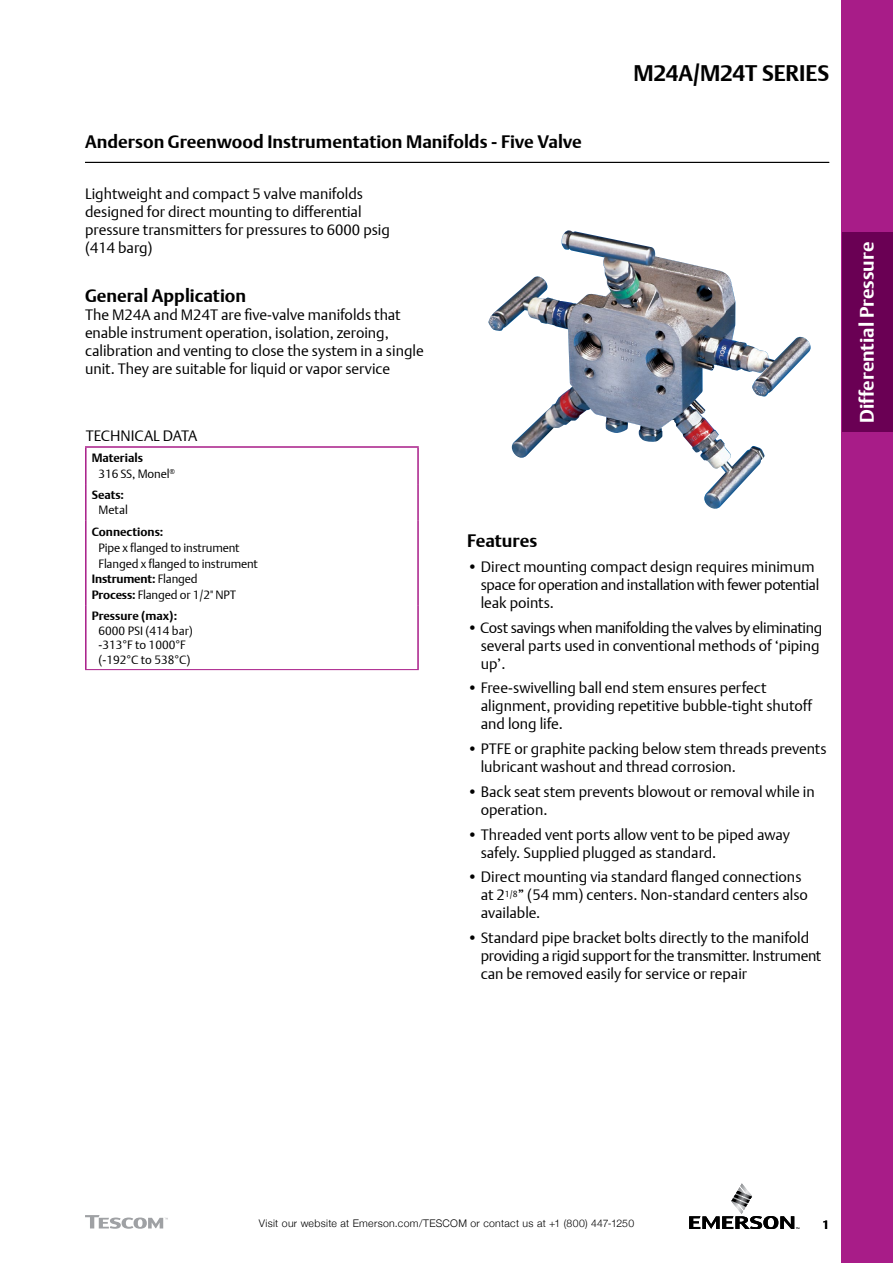
<style>
.page{position:relative;width:893px;height:1263px;background:#fff}
.page>*{position:absolute;margin:0;border:0;box-sizing:border-box;transform-origin:0 0}
.t1{font:700 22.5px "DTL Argo T";letter-spacing:-.01em;color:#000}
.t2{font:700 19.5px "DTL Argo T";color:#fff}
.t3{font:700 18px "DTL Argo T";color:#000}
.t4{font:15px/18px "DTL Argo T Light";color:#000}
.t5{font:12px/14.4px "DTL Argo T Light";letter-spacing:-.01em;color:#000}
.t6{font:700 12px "DTL Argo T";color:#000}
.t7{font:300 10.5px "Helvetica Neue";letter-spacing:.03em;color:#000}
.s1{font-family:"DTL Argo T Light";font-weight:400}
.s2{font-family:"DTL Argo T";font-weight:700}
.s3{font-family:"Arial"}
</style>
<div class="page">
<div style="left:842px;top:0;width:51px;height:1263px;background:#a81c88"></div>
<svg style="left:85px;top:1215px;width:83px;height:14px"></svg>
<div style="left:842px;top:233px;width:51px;height:199px;background:#6a0054"></div>
<hr style="left:85px;top:162px;width:744px;height:1px;background:#000">
<svg style="left:689px;top:1183px;width:110px;height:46px"></svg>
<hr style="left:85px;top:446px;width:334px;height:2px;background:#a81c88">
<hr style="left:85px;top:448px;width:2px;height:36px;background:#a81c88">
<hr style="left:417px;top:448px;width:2px;height:36px;background:#a81c88">
<hr style="left:85px;top:484px;width:2px;height:37px;background:#a81c88">
<hr style="left:85px;top:521px;width:2px;height:84px;background:#a81c88">
<hr style="left:85px;top:605px;width:2px;height:64px;background:#a81c88">
<hr style="left:417px;top:484px;width:2px;height:37px;background:#a81c88">
<hr style="left:417px;top:521px;width:2px;height:84px;background:#a81c88">
<hr style="left:417px;top:605px;width:2px;height:64px;background:#a81c88">
<hr style="left:85px;top:669px;width:334px;height:1px;background:#a81c88">
<img style="left:488px;top:230px;width:215px;height:229px">
<p class="t3" style="left:85px;top:131px;width:498px">Anderson Greenwood Instrumentation Manifolds - Five Valve</p>
<p class="t4" style="left:85px;top:185px;width:306px">Lightweight and compact 5 valve manifolds designed for direct mounting to differential pressure transmitters for pressures to 6000 psig (414 barg)</p>
<p class="t3" style="left:85px;top:284px;width:163px">General Application</p>
<p class="t4" style="left:85px;top:305px;width:340px">The M24A and M24T are five-valve manifolds that enable instrument operation, isolation, zeroing, calibration and venting to close the system in a single unit. They are suitable for liquid or vapor service</p>
<h1 class="t1" style="left:633px;top:60px;width:197px">M24A/M24T SERIES</h1>
<p class="t4" style="left:86px;top:427px;width:113px">TECHNICAL DATA</p>
<p class="t6" style="left:92px;top:451px;width:53px">Materials</p>
<p class="t5" style="left:99px;top:466px;width:78px">316 SS, Monel<sup>®</sup></p>
<p class="t6" style="left:92px;top:488px;width:34px">Seats:</p>
<p class="t5" style="left:99px;top:502px;width:31px">Metal</p>
<p class="t6" style="left:92px;top:525px;width:73px">Connections:</p>
<p class="t5" style="left:99px;top:540px;width:161px;line-height:15.8px">Pipe x flanged to instrument<br>Flanged x flanged to instrument</p>
<p class="t6" style="left:92px;top:572px;width:107px">Instrument: <span class="s1">Flanged</span></p>
<p class="t5" style="left:92px;top:587px;width:146px"><span class="s2">Process:</span> Flanged or 1/2" NPT</p>
<p class="t6" style="left:92px;top:609px;width:87px">Pressure (max):</p>
<p class="t5" style="left:99px;top:623px;width:96px">6000 PSI (414 bar) -313<span class="s3">°</span>F to 1000<span class="s3">°</span>F (-192<span class="s3">°</span>C to 538<span class="s3">°</span>C)</p>
<p class="t3" style="left:467px;top:530px;width:72px">Features</p>
<p class="t4" style="left:481px;top:557px;width:340px;text-indent:-14px">• Direct mounting compact design requires minimum space for operation and installation with fewer potential leak points.</p>
<p class="t4" style="left:481px;top:618px;width:343px;text-indent:-14px">• Cost savings when manifolding the valves by eliminating several parts used in conventional methods of ‘piping up’.</p>
<p class="t4" style="left:481px;top:679px;width:333px;text-indent:-14px">• Free-swivelling ball end stem ensures perfect alignment, providing repetitive bubble-tight shutoff and long life.</p>
<p class="t4" style="left:481px;top:740px;width:347px;text-indent:-14px">• PTFE or graphite packing below stem threads prevents lubricant washout and thread corrosion.</p>
<p class="t4" style="left:481px;top:782px;width:336px;text-indent:-14px">• Back seat stem prevents blowout or removal while in operation.</p>
<p class="t4" style="left:481px;top:825px;width:311px;text-indent:-14px">• Threaded vent ports allow vent to be piped away safely. Supplied plugged as standard.</p>
<p class="t4" style="left:481px;top:868px;width:329px;text-indent:-13px">• Direct mounting via standard flanged connections at 2<sup>1/8</sup>” (54 mm) centers. Non-standard centers also available.</p>
<p class="t4" style="left:481px;top:929px;width:342px;text-indent:-14px">• Standard pipe bracket bolts directly to the manifold providing a rigid support for the transmitter. Instrument can be removed easily for service or repair</p>
<h2 class="t2" style="left:855px;top:423px;width:183px;rotate:-90deg">Differential Pressure</h2>
<p class="t7" style="left:259px;top:1215px;width:377px">Visit our website at Emerson.com/TESCOM or contact us at +1 (800) 447-1250</p>
<p class="t6" style="left:823px;top:1217px;width:8px">1</p>
</div>
